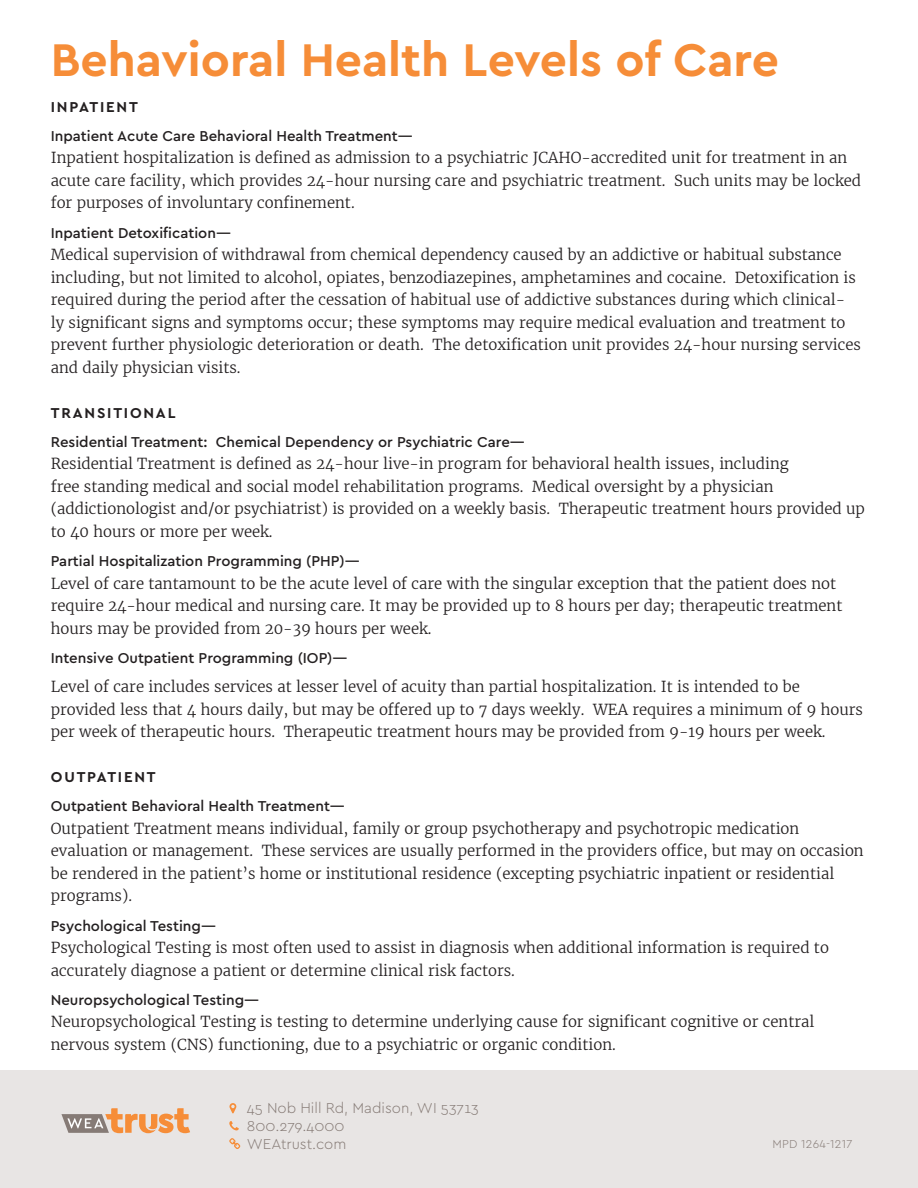
<style>
.page{position:relative;width:918px;height:1188px;background:#fff}
.page>*{position:absolute;margin:0;border:0;box-sizing:border-box;transform-origin:0 0}
.t1{font:700 48px "Cera CY";color:#f68d38}
.intro_copy{font:300 15px/22.5px "Merriweather";color:#231f20}
.intro_copy-2{font:500 15px "Cera CY";color:#231f20}
.t2{font:300 15px "Cera CY";color:#867b76}
.intro_copy-3{font:700 15px "Cera CY";letter-spacing:.12em;color:#231f20}
.t3{font:300 12px "Cera CY";letter-spacing:.02em;color:#867b76}
.s1{font-family:"Cera CY";font-weight:500}
</style>
<div class="page">
<div style="left:0;top:1070px;width:918px;height:118px;background:#e8e5e4"></div>
<svg style="left:61px;top:1108px;width:129px;height:25px"></svg>
<svg style="left:229px;top:1103px;width:7px;height:10px"></svg>
<svg style="left:229px;top:1121px;width:10px;height:9px"></svg>
<svg style="left:229px;top:1138px;width:11px;height:11px"></svg>
<h1 class="t1" style="left:51px;top:32px;width:730px">Behavioral Health Levels of Care</h1>
<p class="intro_copy-3" style="left:51px;top:98px;width:89px">INPATIENT</p>
<p class="intro_copy-2" style="left:51px;top:127px;width:363px">Inpatient Acute Care Behavioral Health Treatment—</p>
<p class="intro_copy" style="left:51px;top:147px;width:812px">Inpatient hospitalization is defined as admission to a psychiatric JCAHO-accredited unit for treatment in an acute care facility, which provides 24-hour nursing care and psychiatric treatment. Such units may be locked for purposes of involuntary confinement.</p>
<p class="intro_copy-2" style="left:51px;top:224px;width:182px">Inpatient Detoxification—</p>
<p class="intro_copy" style="left:51px;top:243px;width:812px">Medical supervision of withdrawal from chemical dependency caused by an addictive or habitual substance including, but not limited to alcohol, opiates, benzodiazepines, amphetamines and cocaine. Detoxification is required during the period after the cessation of habitual use of addictive substances during which clinical&shy;ly significant signs and symptoms occur; these symptoms may require medical evaluation and treatment to prevent further physiologic deterioration or death. The detoxification unit provides 24-hour nursing services and daily physician visits.</p>
<p class="intro_copy-3" style="left:51px;top:404px;width:126px">TRANSITIONAL</p>
<p class="intro_copy-2" style="left:51px;top:433px;width:476px">Residential Treatment: Chemical Dependency or Psychiatric Care—</p>
<p class="intro_copy" style="left:51px;top:453px;width:816px">Residential Treatment is defined as 24-hour live-in program for behavioral health issues, including<br>free standing medical and social model rehabilitation programs. Medical oversight by a physician (addictionologist and/or psychiatrist) is provided on a weekly basis. Therapeutic treatment hours provided up to 40 hours or more per week.</p>
<p class="intro_copy-2" style="left:51px;top:552px;width:310px">Partial Hospitalization Programming (PHP)—</p>
<p class="intro_copy" style="left:51px;top:572px;width:793px">Level of care tantamount to be the acute level of care with the singular exception that the patient does not require 24-hour medical and nursing care. It may be provided up to 8 hours per day; therapeutic treatment hours may be provided from 20-39 hours per week.</p>
<p class="intro_copy-2" style="left:51px;top:649px;width:298px">Intensive Outpatient Programming (IOP)—</p>
<p class="intro_copy" style="left:51px;top:675px;width:814px">Level of care includes services at lesser level of acuity than partial hospitalization. It is intended to be provided less that 4 hours daily, but may be offered up to 7 days weekly. WEA requires a minimum of 9 hours per week of therapeutic hours. Therapeutic treatment hours may be provided from 9-19 hours per week.</p>
<p class="intro_copy-3" style="left:51px;top:768px;width:106px">OUTPATIENT</p>
<p class="intro_copy-2" style="left:51px;top:798px;width:296px">Outpatient Behavioral Health Treatment—</p>
<p class="intro_copy" style="left:51px;top:817px;width:814px">Outpatient Treatment means individual, family or group psychotherapy and psychotropic medication evaluation or management. These services are usually performed in the providers office, but may on occasion be rendered in the patient’s home or institutional residence (excepting psychiatric inpatient or residential programs).</p>
<p class="intro_copy" style="left:51px;top:914px;width:780px"><span class="s1">Psychological Testing—<br></span>Psychological Testing is most often used to assist in diagnosis when additional information is required to accurately diagnose a patient or determine clinical risk factors.</p>
<p class="intro_copy" style="left:51px;top:988px;width:765px"><span class="s1">Neuropsychological Testing—<br></span>Neuropsychological Testing is testing to determine underlying cause for significant cognitive or central nervous system (CNS) functioning, due to a psychiatric or organic condition.</p>
<p class="t2" style="left:247px;top:1099px;width:233px">45 Nob Hill Rd, Madison, WI 53713</p>
<p class="t2" style="left:247px;top:1117px;width:99px">800.279.4000</p>
<p class="t2" style="left:247px;top:1135px;width:101px">WEAtrust.com</p>
<p class="t3" style="left:773px;top:1137px;width:81px">MPD 1264-1217</p>
</div>
